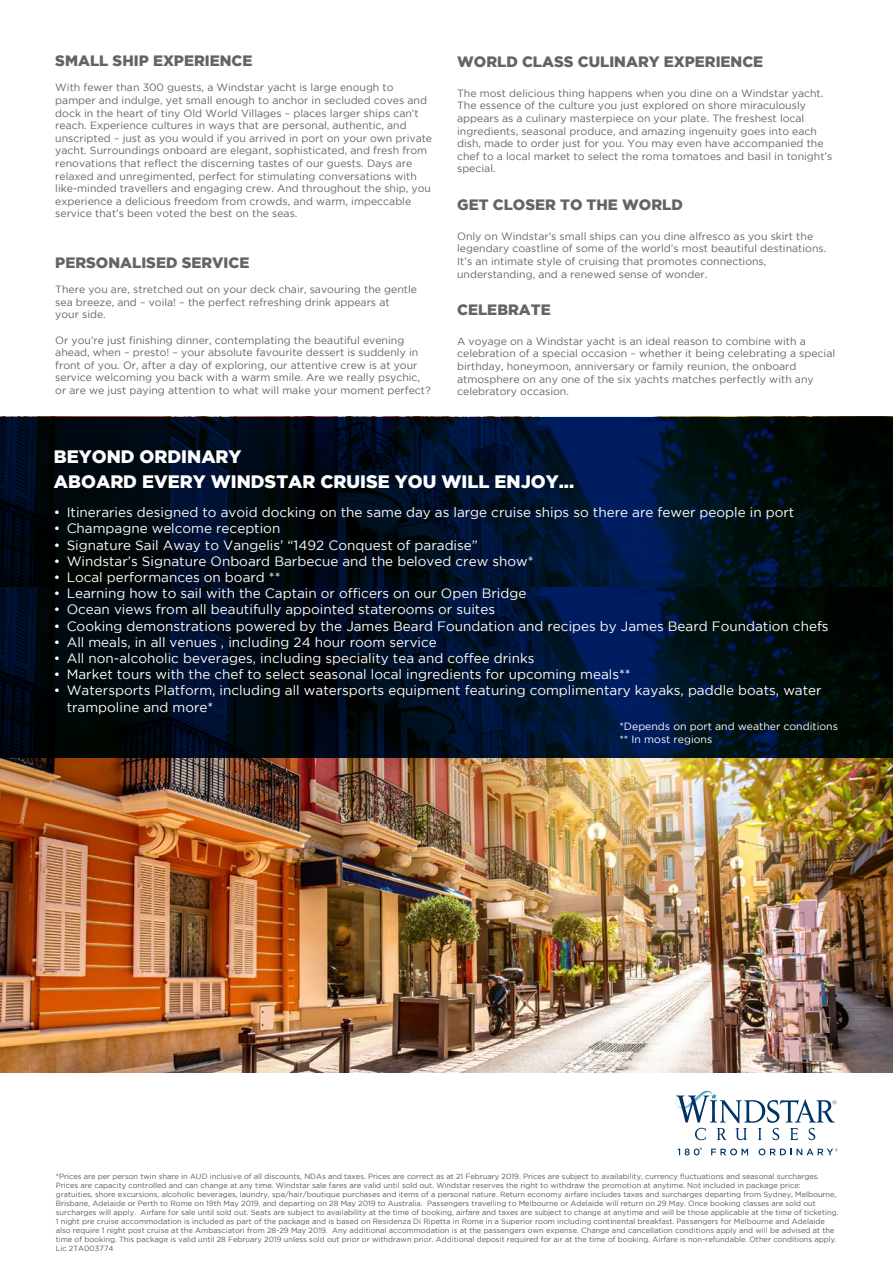
<style>
.page{position:relative;width:893px;height:1263px;background:#fff}
.page>*{position:absolute;margin:0;border:0;box-sizing:border-box;transform-origin:0 0}
.t1{font:900 18px/25.2px "Gotham";color:#fff}
.t2{font:900 15px "Gotham";color:#636466}
.t3{font:13.5px/16.2px "Gotham";color:#fff}
.t4{font:10.5px/12.6px "Gotham";color:#636466}
.t5{font:10.5px/12.6px "Gotham";color:#fff}
.t6{font:7.5px/9px "Gotham";color:#58595b}
</style>
<div class="page">
<img style="left:0;top:757px;width:893px;height:315px">
<svg style="left:0;top:417px;width:893px;height:340px;background:#000e1f"></svg>
<svg style="left:675px;top:1091px;width:161px;height:49px"></svg>
<svg style="left:678px;top:1147px;width:24px;height:8px"></svg>
<svg style="left:711px;top:1148px;width:37px;height:7px"></svg>
<svg style="left:758px;top:1148px;width:80px;height:7px"></svg>
<h2 class="t2" style="left:55px;top:52px;width:199px">SMALL SHIP EXPERIENCE</h2>
<p class="t4" style="left:55px;top:81px;width:378px">With fewer than 300 guests, a Windstar yacht is large enough to pamper and indulge, yet small enough to anchor in secluded coves and dock in the heart of tiny Old World Villages – places larger ships can’t reach. Experience cultures in ways that are personal, authentic, and unscripted – just as you would if you arrived in port on your own private yacht. Surroundings onboard are elegant, sophisticated, and fresh from renovations that reflect the discerning tastes of our guests. Days are relaxed and unregimented, perfect for stimulating conversations with like-minded travellers and engaging crew. And throughout the ship, you experience a delicious freedom from crowds, and warm, impeccable service that’s been voted the best on the seas.</p>
<h2 class="t2" style="left:55px;top:254px;width:196px">PERSONALISED SERVICE</h2>
<p class="t4" style="left:55px;top:283px;width:363px">There you are, stretched out on your deck chair, savouring the gentle sea breeze, and – voila! – the perfect refreshing drink appears at<br>your side.</p>
<p class="t4" style="left:55px;top:333px;width:377px">Or you’re just finishing dinner, contemplating the beautiful evening ahead, when – presto! – your absolute favourite dessert is suddenly in front of you. Or, after a day of exploring, our attentive crew is at your service welcoming you back with a warm smile. Are we really psychic, or are we just paying attention to what will make your moment perfect?</p>
<h2 class="t2" style="left:457px;top:53px;width:308px">WORLD CLASS CULINARY EXPERIENCE</h2>
<p class="t4" style="left:457px;top:87px;width:377px">The most delicious thing happens when you dine on a Windstar yacht.<br>The essence of the culture you just explored on shore miraculously appears as a culinary masterpiece on your plate. The freshest local ingredients, seasonal produce, and amazing ingenuity goes into each dish, made to order just for you. You may even have accompanied the chef to a local market to select the roma tomatoes and basil in tonight’s special.</p>
<h2 class="t2" style="left:457px;top:196px;width:227px">GET CLOSER TO THE WORLD</h2>
<p class="t4" style="left:457px;top:230px;width:371px">Only on Windstar’s small ships can you dine alfresco as you skirt the legendary coastline of some of the world’s most beautiful destinations.<br>It’s an intimate style of cruising that promotes connections, understanding, and a renewed sense of wonder.</p>
<h2 class="t2" style="left:457px;top:301px;width:95px">CELEBRATE</h2>
<p class="t4" style="left:457px;top:335px;width:380px">A voyage on a Windstar yacht is an ideal reason to combine with a celebration of a special occasion – whether it being celebrating a special birthday, honeymoon, anniversary or family reunion, the onboard atmosphere on any one of the six yachts matches perfectly with any celebratory occasion.</p>
<h1 class="t1" style="left:54px;top:444px;width:522px">BEYOND ORDINARY<br>ABOARD EVERY WINDSTAR CRUISE YOU WILL ENJOY...</h1>
<p class="t3" style="left:54px;top:504px;width:742px">• Itineraries designed to avoid docking on the same day as large cruise ships so there are fewer people in port</p>
<p class="t3" style="left:54px;top:520px;width:228px">• Champagne welcome reception</p>
<p class="t3" style="left:54px;top:536px;width:425px">• Signature Sail Away to Vangelis’ “1492 Conquest of paradise”</p>
<p class="t3" style="left:54px;top:553px;width:481px">• Windstar’s Signature Onboard Barbecue and the beloved crew show*</p>
<p class="t3" style="left:54px;top:569px;width:228px">• Local performances on board **</p>
<p class="t3" style="left:54px;top:585px;width:474px">• Learning how to sail with the Captain or officers on our Open Bridge</p>
<p class="t3" style="left:54px;top:601px;width:443px">• Ocean views from all beautifully appointed staterooms or suites</p>
<p class="t3" style="left:54px;top:617px;width:776px">• Cooking demonstrations powered by the James Beard Foundation and recipes by James Beard Foundation chefs</p>
<p class="t3" style="left:54px;top:634px;width:384px">• All meals, in all venues , including 24 hour room service</p>
<p class="t3" style="left:54px;top:650px;width:482px">• All non-alcoholic beverages, including speciality tea and coffee drinks</p>
<p class="t3" style="left:54px;top:666px;width:578px">• Market tours with the chef to select seasonal local ingredients for upcoming meals**</p>
<p class="t3" style="left:67px;top:682px;width:756px;text-indent:-13px">• Watersports Platform, including all watersports equipment featuring complimentary kayaks, paddle boats, water trampoline and more*</p>
<p class="t5" style="left:619px;top:720px;width:220px">*Depends on port and weather conditions ** In most regions</p>
<p class="t6" style="left:56px;top:1171px;width:784px">*Prices are per person twin share in AUD inclusive of all discounts, NDAs and taxes. Prices are correct as at 21 February 2019. Prices are subject to availability, currency fluctuations and seasonal surcharges.<br>Prices are capacity controlled and can change at any time. Windstar sale fares are valid until sold out. Windstar reserves the right to withdraw the promotion at anytime. Not included in package price: gratuities, shore excursions, alcoholic beverages, laundry, spa/hair/boutique purchases and items of a personal nature. Return economy airfare includes taxes and surcharges departing from Sydney, Melbourne, Brisbane, Adelaide or Perth to Rome on 19th May 2019, and departing on 28 May 2019 to Australia. Passengers travelling to Melbourne or Adelaide will return on 29 May. Once booking classes are sold out surcharges will apply. Airfare for sale until sold out. Seats are subject to availability at the time of booking, airfare and taxes are subject to change at anytime and will be those applicable at the time of ticketing.<br>1 night pre cruise accommodation is included as part of the package and is based on Residenza Di Ripetta in Rome in a Superior room including continental breakfast. Passengers for Melbourne and Adelaide also require 1 night post cruise at the Ambasciatori from 28-29 May 2019. Any additional accommodation is at the passengers own expense. Change and cancellation conditions apply and will be advised at the time of booking. This package is valid until 28 February 2019 unless sold out prior or withdrawn prior. Additional deposit required for air at the time of booking. Airfare is non-refundable. Other conditions apply.<br>Lic 2TA003774</p>
</div>
